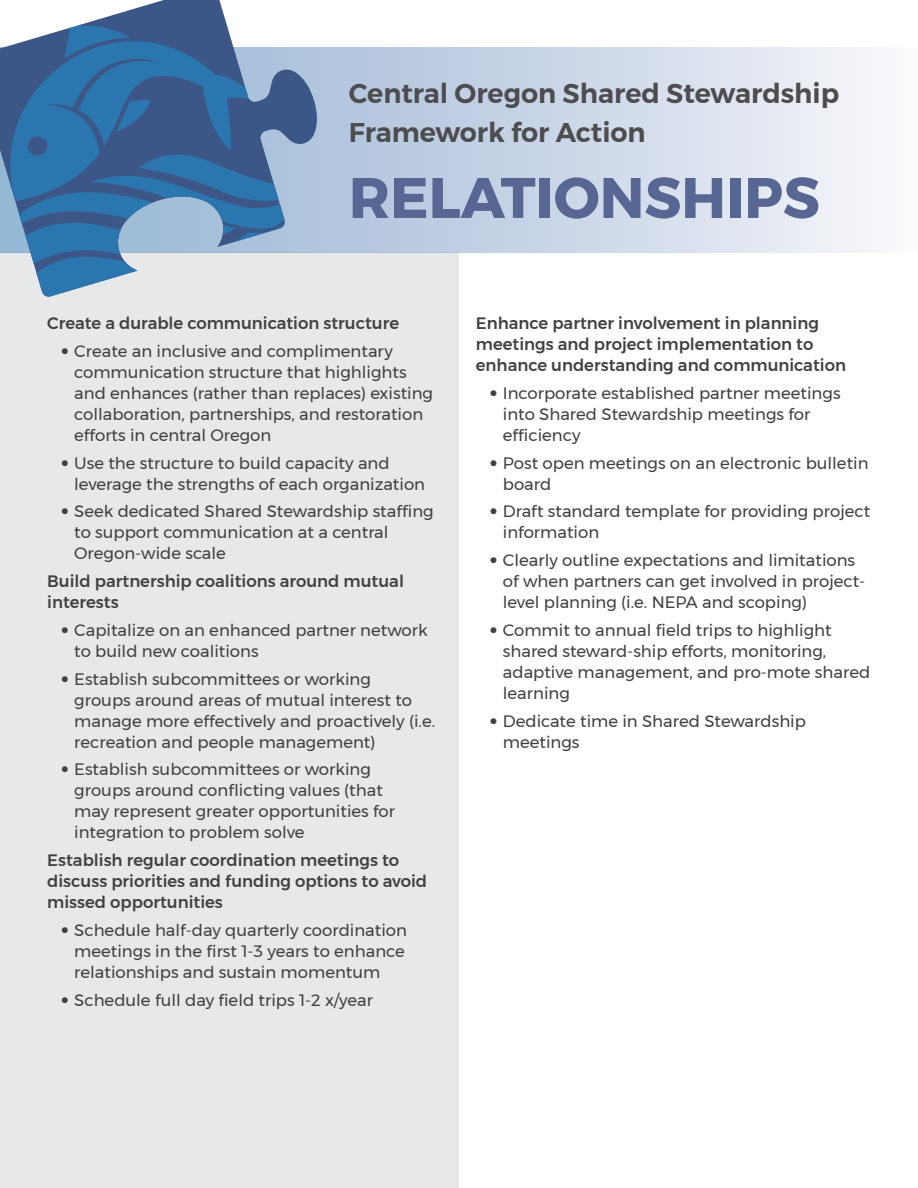
<style>
.page{position:relative;width:918px;height:1188px;background:#fff}
.page>*{position:absolute;margin:0;border:0;box-sizing:border-box;transform-origin:0 0}
.t1{font:700 57px "Montserrat";color:#576693}
.t2{font:600 27px/39px "Montserrat";color:#4d4d4f}
.t3{font:16.5px/21px "Montserrat";color:#414142}
.t4{font:500 16.5px/21px "Montserrat";color:#414142}
.s1{font-family:"Avenir";font-weight:800}
</style>
<div class="page">
<div style="left:0;top:252px;width:459px;height:936px;background:#e7e8e9"></div>
<svg style="left:318px;top:47px;width:555px;height:205px;background:#d0daea"></svg>
<svg style="left:113px;top:0;width:205px;height:142px"></svg>
<svg style="left:0;top:15px;width:259px;height:127px;background:#4b74a2"></svg>
<svg style="left:64px;top:19px;width:66px;height:40px;background:#3f75a7"></svg>
<svg style="left:117px;top:99px;width:33px;height:33px"></svg>
<svg style="left:0;top:142px;width:318px;height:155px"></svg>
<h2 class="t2" style="left:349px;top:74px;width:492px">Central Oregon Shared Stewardship<br>Framework for Action</h2>
<h1 class="t1" style="left:349px;top:152px;width:472px">RELATIONSHIPS</h1>
<p class="t4" style="left:47px;top:313px;width:353px">Create a durable communication structure</p>
<p class="t3" style="left:74px;top:340px;width:360px;text-indent:-13px"><span class="s1">•</span> Create an inclusive and complimentary communication structure that highlights and enhances (rather than replaces) existing collaboration, partnerships, and restoration efforts in central Oregon</p>
<p class="t3" style="left:74px;top:452px;width:352px;text-indent:-13px"><span class="s1">•</span> Use the structure to build capacity and leverage the strengths of each organization</p>
<p class="t3" style="left:74px;top:501px;width:361px;text-indent:-13px"><span class="s1">•</span> Seek dedicated Shared Stewardship staffing to support communication at a central<br>Oregon-wide scale</p>
<p class="t4" style="left:47px;top:571px;width:358px">Build partnership coalitions around mutual interests</p>
<p class="t3" style="left:74px;top:619px;width:355px;text-indent:-13px"><span class="s1">•</span> Capitalize on an enhanced partner network to build new coalitions</p>
<p class="t3" style="left:74px;top:668px;width:362px;text-indent:-13px"><span class="s1">•</span> Establish subcommittees or working<br>groups around areas of mutual interest to manage more effectively and proactively (i.e. recreation and people management)</p>
<p class="t3" style="left:74px;top:759px;width:322px;text-indent:-13px"><span class="s1">•</span> Establish subcommittees or working groups around conflicting values (that may represent greater opportunities for integration to problem solve</p>
<p class="t4" style="left:47px;top:850px;width:382px">Establish regular coordination meetings to discuss priorities and funding options to avoid missed opportunities</p>
<p class="t3" style="left:74px;top:919px;width:334px;text-indent:-13px"><span class="s1">•</span> Schedule half-day quarterly coordination meetings in the first 1-3 years to enhance relationships and sustain momentum</p>
<p class="t3" style="left:61px;top:989px;width:314px"><span class="s1">•</span> Schedule full day field trips 1-2 x/year</p>
<p class="t4" style="left:476px;top:313px;width:372px">Enhance partner involvement in planning meetings and project implementation to enhance understanding and communication</p>
<p class="t3" style="left:503px;top:382px;width:339px;text-indent:-13px"><span class="s1">•</span> Incorporate established partner meetings into Shared Stewardship meetings for efficiency</p>
<p class="t3" style="left:503px;top:452px;width:367px;text-indent:-13px"><span class="s1">•</span> Post open meetings on an electronic bulletin board</p>
<p class="t3" style="left:503px;top:501px;width:369px;text-indent:-13px"><span class="s1">•</span> Draft standard template for providing project information</p>
<p class="t3" style="left:503px;top:550px;width:364px;text-indent:-13px"><span class="s1">•</span> Clearly outline expectations and limitations of when partners can get involved in project&shy;level planning (i.e. NEPA and scoping)</p>
<p class="t3" style="left:503px;top:619px;width:369px;text-indent:-13px"><span class="s1">•</span> Commit to annual field trips to highlight shared steward-ship efforts, monitoring, adaptive management, and pro-mote shared learning</p>
<p class="t3" style="left:503px;top:710px;width:305px;text-indent:-13px"><span class="s1">•</span> Dedicate time in Shared Stewardship meetings</p>
</div>
